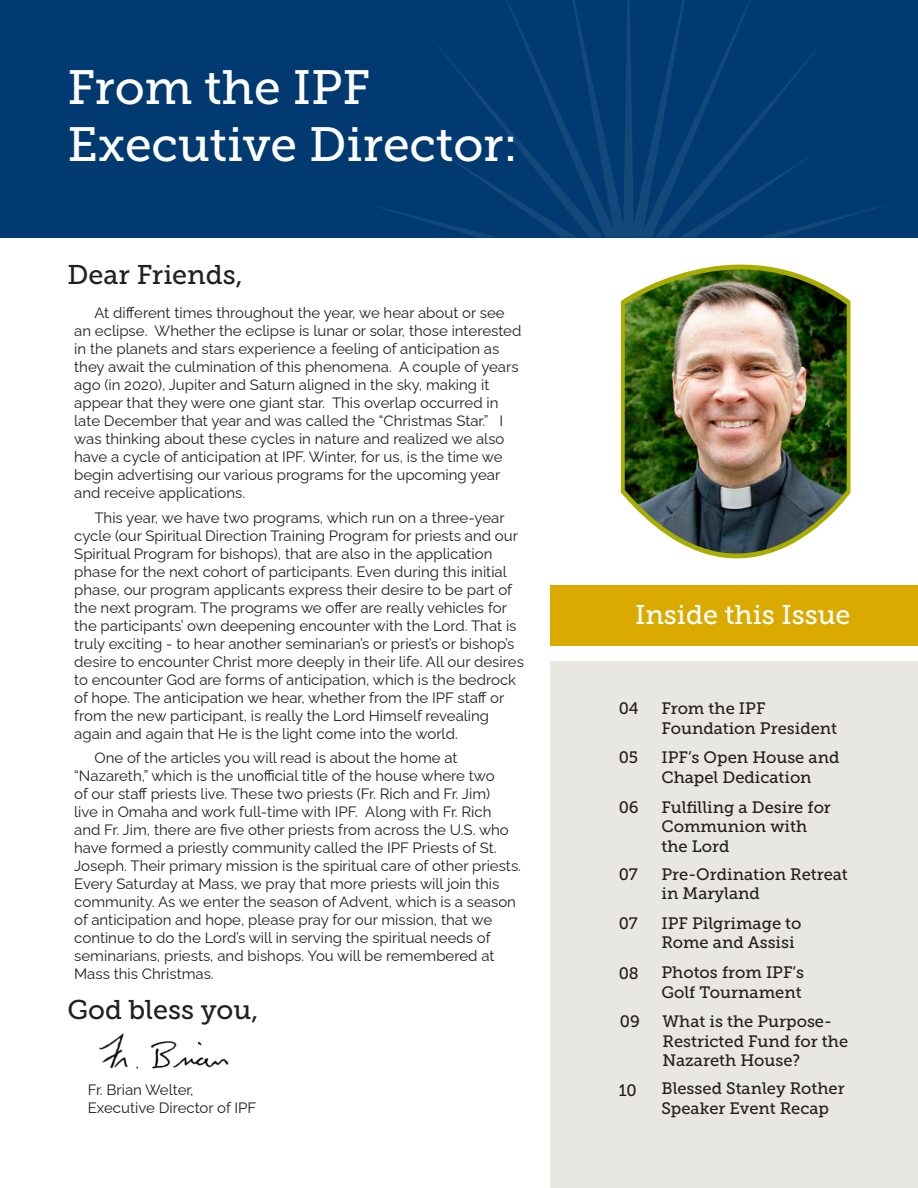
<style>
.page{position:relative;width:918px;height:1188px;background:#fff}
.page>*{position:absolute;margin:0;border:0;box-sizing:border-box;transform-origin:0 0}
.Title_Header{font:48px/57.6px "Museo Slab 500";color:#fff}
.Subtitle_Header{font:27px "Museo Slab 500";color:#231f20}
.Subtitle_Header-2{font:27px "Museo Slab 500";color:#fff}
.t1{font:16.5px/19.5px "Museo Slab 500";color:#231f20}
.t2{font:15px/18px "Raleway";color:#231f20}
</style>
<div class="page">
<div style="left:0;top:0;width:918px;height:238px;background:#003a70"></div>
<svg style="left:372px;top:0;width:513px;height:238px"></svg>
<svg style="left:621px;top:219px;width:229px;height:340px"></svg>
<img style="left:625px;top:269px;width:222px;height:286px">
<div style="left:551px;top:585px;width:367px;height:61px;background:#daaa00"></div>
<div style="left:551px;top:662px;width:367px;height:526px;background:#e9e7e1"></div>
<img style="left:98px;top:1033px;width:131px;height:36px">
<p class="Title_Header" style="left:68px;top:58px;width:452px">From the IPF<br>Executive Director:</p>
<p class="Subtitle_Header" style="left:68px;top:259px;width:177px">Dear Friends,</p>
<p class="t2" style="left:74px;top:302px;width:449px;text-indent:20px">At different times throughout the year, we hear about or see an eclipse. Whether the eclipse is lunar or solar, those interested in the planets and stars experience a feeling of anticipation as they await the culmination of this phenomena. A couple of years ago (in 2020), Jupiter and Saturn aligned in the sky, making it appear that they were one giant star. This overlap occurred in late December that year and was called the “Christmas Star.” I was thinking about these cycles in nature and realized we also have a cycle of anticipation at IPF. Winter, for us, is the time we begin advertising our various programs for the upcoming year and receive applications.</p>
<p class="t2" style="left:74px;top:507px;width:451px;text-indent:20px">This year, we have two programs, which run on a three-year cycle (our Spiritual Direction Training Program for priests and our Spiritual Program for bishops), that are also in the application phase for the next cohort of participants. Even during this initial phase, our program applicants express their desire to be part of the next program. The programs we offer are really vehicles for the participants’ own deepening encounter with the Lord. That is truly exciting - to hear another seminarian’s or priest’s or bishop’s desire to encounter Christ more deeply in their life. All our desires to encounter God are forms of anticipation, which is the bedrock of hope. The anticipation we hear, whether from the IPF staff or from the new participant, is really the Lord Himself revealing again and again that He is the light come into the world.</p>
<p class="t2" style="left:74px;top:747px;width:448px;text-indent:20px">One of the articles you will read is about the home at “Nazareth,” which is the unofficial title of the house where two<br>of our staff priests live. These two priests (Fr. Rich and Fr. Jim)<br>live in Omaha and work full-time with IPF. Along with Fr. Rich and Fr. Jim, there are five other priests from across the U.S. who have formed a priestly community called the IPF Priests of St.<br>Joseph. Their primary mission is the spiritual care of other priests.<br>Every Saturday at Mass, we pray that more priests will join this community. As we enter the season of Advent, which is a season of anticipation and hope, please pray for our mission, that we continue to do the Lord’s will in serving the spiritual needs of seminarians, priests, and bishops. You will be remembered at Mass this Christmas.</p>
<p class="Subtitle_Header" style="left:68px;top:995px;width:192px">God bless you,</p>
<p class="t2" style="left:88px;top:1079px;width:107px">Fr. Brian Welter,</p>
<p class="t2" style="left:88px;top:1097px;width:170px">Executive Director of IPF</p>
<p class="Subtitle_Header-2" style="left:635px;top:600px;width:217px">Inside this Issue</p>
<p class="t1" style="left:619px;top:699px;width:22px">04</p>
<p class="t1" style="left:662px;top:699px;width:177px">From the IPF<br>Foundation President</p>
<p class="t1" style="left:619px;top:748px;width:21px">05</p>
<p class="t1" style="left:662px;top:748px;width:180px">IPF’s Open House and<br>Chapel Dedication</p>
<p class="t1" style="left:619px;top:797px;width:22px">06</p>
<p class="t1" style="left:662px;top:797px;width:171px">Fulfilling a Desire for<br>Communion with the Lord</p>
<p class="t1" style="left:619px;top:864px;width:21px">07</p>
<p class="t1" style="left:662px;top:864px;width:188px">Pre-Ordination Retreat in Maryland</p>
<p class="t1" style="left:619px;top:914px;width:21px">07</p>
<p class="t1" style="left:662px;top:914px;width:142px">IPF Pilgrimage to<br>Rome and Assisi</p>
<p class="t1" style="left:619px;top:964px;width:22px">08</p>
<p class="t1" style="left:662px;top:963px;width:144px">Photos from IPF’s<br>Golf Tournament</p>
<p class="t1" style="left:620px;top:1012px;width:22px">09</p>
<p class="t1" style="left:663px;top:1012px;width:187px">What is the Purpose-<br>Restricted Fund for the<br>Nazareth House?</p>
<p class="t1" style="left:619px;top:1080px;width:20px">10</p>
<p class="t1" style="left:662px;top:1079px;width:185px">Blessed Stanley Rother<br>Speaker Event Recap</p>
</div>
